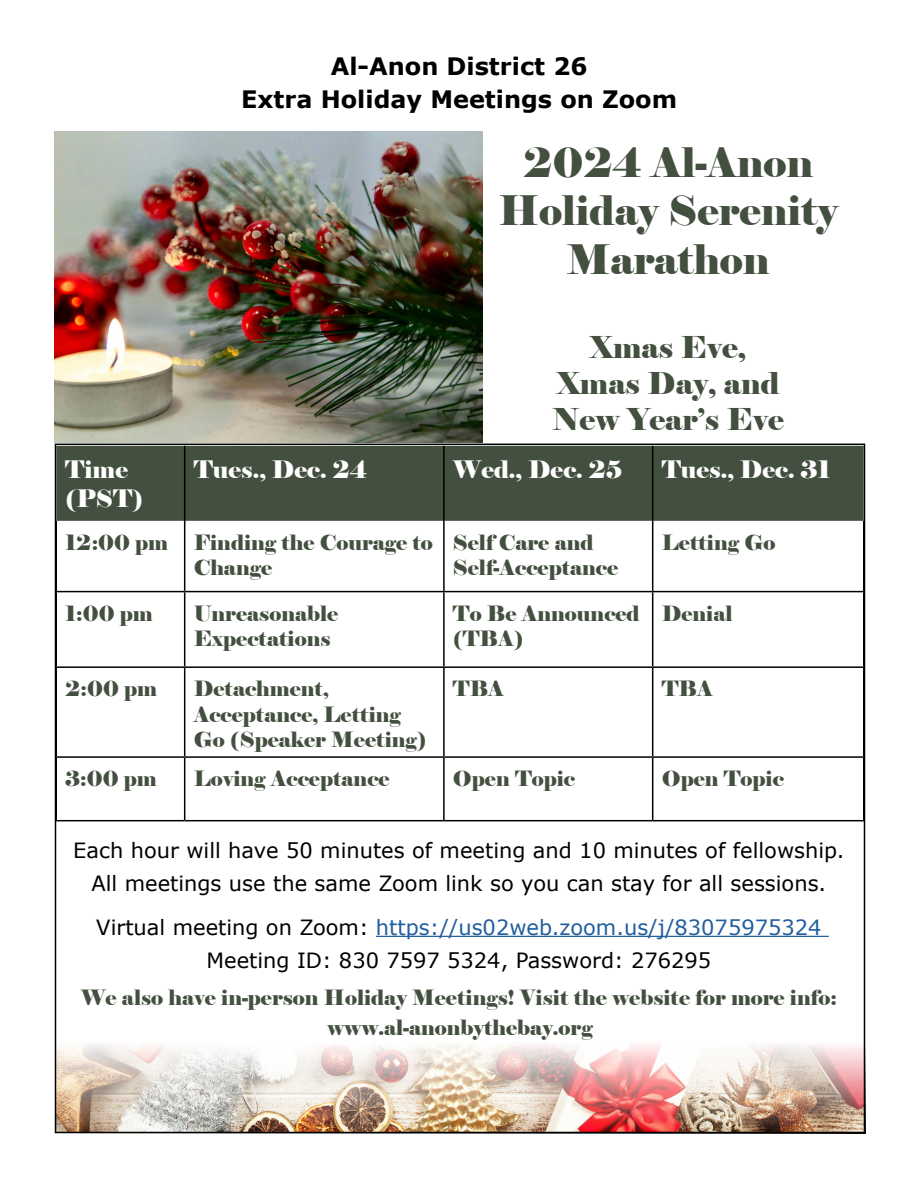
<style>
.page{position:relative;width:918px;height:1188px;background:#fff}
.page>*{position:absolute;margin:0;border:0;box-sizing:border-box;transform-origin:0 0}
.t1{font:40.5px/48.6px "Elephant";color:#43503f;text-align:center}
.t2{font:30px/36px "Elephant";color:#43503f;text-align:center}
.t3{font:24px/28.8px "Elephant";color:#fff}
.t4{font:700 24px/33px "Verdana";color:#000;text-align:center}
.t5{font:21px/25.2px "Elephant";color:#43503f}
.t6{font:21px/33px "Verdana";color:#000;text-align:center}
.s1{color:#215e9e}
</style>
<div class="page">
<img style="left:58px;top:1045px;width:804px;height:85px">
<div style="left:54px;top:985px;width:812px;height:149px;border:2px solid #fff"></div>
<img style="left:54px;top:131px;width:428px;height:312px">
<hr style="left:376px;top:936px;width:453px;height:1px;background:#215e9e">
<div style="left:56px;top:446px;width:808px;height:75px;background:#43503f"></div>
<hr style="left:184px;top:446px;width:1px;height:75px;background:#000">
<hr style="left:443px;top:446px;width:2px;height:75px;background:#000">
<hr style="left:652px;top:446px;width:1px;height:75px;background:#000">
<hr style="left:56px;top:521px;width:1px;height:70px;background:#000">
<hr style="left:184px;top:521px;width:1px;height:70px;background:#000">
<hr style="left:443px;top:521px;width:2px;height:70px;background:#000">
<hr style="left:652px;top:521px;width:1px;height:70px;background:#000">
<hr style="left:863px;top:521px;width:1px;height:70px;background:#000">
<hr style="left:56px;top:591px;width:129px;height:1px;background:#000">
<hr style="left:56px;top:592px;width:1px;height:74px;background:#000">
<hr style="left:185px;top:591px;width:259px;height:1px;background:#000">
<hr style="left:184px;top:592px;width:1px;height:74px;background:#000">
<hr style="left:444px;top:591px;width:209px;height:1px;background:#000">
<hr style="left:443px;top:592px;width:2px;height:74px;background:#000">
<hr style="left:653px;top:591px;width:211px;height:1px;background:#000">
<hr style="left:652px;top:592px;width:1px;height:74px;background:#000">
<hr style="left:863px;top:592px;width:1px;height:74px;background:#000">
<hr style="left:56px;top:666px;width:129px;height:2px;background:#000">
<hr style="left:56px;top:668px;width:1px;height:88px;background:#000">
<hr style="left:185px;top:666px;width:259px;height:2px;background:#000">
<hr style="left:184px;top:668px;width:1px;height:88px;background:#000">
<hr style="left:444px;top:666px;width:209px;height:2px;background:#000">
<hr style="left:443px;top:668px;width:2px;height:88px;background:#000">
<hr style="left:653px;top:666px;width:211px;height:2px;background:#000">
<hr style="left:652px;top:668px;width:1px;height:88px;background:#000">
<hr style="left:863px;top:668px;width:1px;height:88px;background:#000">
<hr style="left:56px;top:756px;width:129px;height:2px;background:#000">
<hr style="left:56px;top:758px;width:1px;height:62px;background:#000">
<hr style="left:185px;top:756px;width:259px;height:2px;background:#000">
<hr style="left:184px;top:758px;width:1px;height:62px;background:#000">
<hr style="left:444px;top:756px;width:209px;height:2px;background:#000">
<hr style="left:443px;top:758px;width:2px;height:62px;background:#000">
<hr style="left:653px;top:756px;width:211px;height:2px;background:#000">
<hr style="left:652px;top:758px;width:1px;height:62px;background:#000">
<hr style="left:863px;top:758px;width:1px;height:62px;background:#000">
<hr style="left:56px;top:820px;width:129px;height:1px;background:#000">
<hr style="left:185px;top:820px;width:259px;height:1px;background:#000">
<hr style="left:444px;top:820px;width:209px;height:1px;background:#000">
<hr style="left:653px;top:820px;width:211px;height:1px;background:#000">
<p class="t4" style="left:241px;top:49px;width:438px">Al-Anon District 26<br>Extra Holiday Meetings on Zoom</p>
<h1 class="t1" style="left:498px;top:138px;width:341px">2024 Al-Anon<br>Holiday Serenity<br>Marathon</h1>
<h2 class="t2" style="left:552px;top:330px;width:233px">Xmas Eve,<br>Xmas Day, and<br>New Year’s Eve</h2>
<p class="t3" style="left:65px;top:455px;width:80px">Time (PST)</p>
<p class="t3" style="left:194px;top:455px;width:175px">Tues., Dec. 24</p>
<p class="t3" style="left:453px;top:455px;width:171px">Wed., Dec. 25</p>
<p class="t3" style="left:662px;top:455px;width:170px">Tues., Dec. 31</p>
<p class="t5" style="left:194px;top:530px;width:241px;text-indent:-128px">12:00 pm Finding the Courage to<br>Change</p>
<p class="t5" style="left:453px;top:530px;width:167px">Self Care and<br>Self-Acceptance</p>
<p class="t5" style="left:662px;top:530px;width:115px">Letting Go</p>
<p class="t5" style="left:65px;top:601px;width:89px">1:00 pm</p>
<p class="t5" style="left:194px;top:601px;width:146px">Unreasonable<br>Expectations</p>
<p class="t5" style="left:453px;top:601px;width:188px">To Be Announced (TBA)</p>
<p class="t5" style="left:662px;top:601px;width:72px">Denial</p>
<p class="t5" style="left:65px;top:676px;width:93px">2:00 pm</p>
<p class="t5" style="left:194px;top:676px;width:235px">Detachment,<br>Acceptance, Letting<br>Go (Speaker Meeting)</p>
<p class="t5" style="left:453px;top:676px;width:53px">TBA</p>
<p class="t5" style="left:662px;top:676px;width:53px">TBA</p>
<p class="t5" style="left:65px;top:766px;width:93px">3:00 pm</p>
<p class="t5" style="left:194px;top:766px;width:198px">Loving Acceptance</p>
<p class="t5" style="left:453px;top:766px;width:124px">Open Topic</p>
<p class="t5" style="left:662px;top:766px;width:124px">Open Topic</p>
<p class="t6" style="left:73px;top:833px;width:773px">Each hour will have 50 minutes of meeting and 10 minutes of fellowship.<br>All meetings use the same Zoom link so you can stay for all sessions.</p>
<p class="t6" style="left:96px;top:910px;width:727px">Virtual meeting on Zoom: <span class="s1">https://us02web.zoom.us/j/83075975324<br></span>Meeting ID: 830 7597 5324, Password: 276295</p>
<p class="t5" style="left:81px;top:986px;width:758px">We also have in-person Holiday Meetings! Visit the website for more info:</p>
<p class="t5" style="left:327px;top:1015px;width:267px">www.al-anonbythebay.org</p>
</div>
